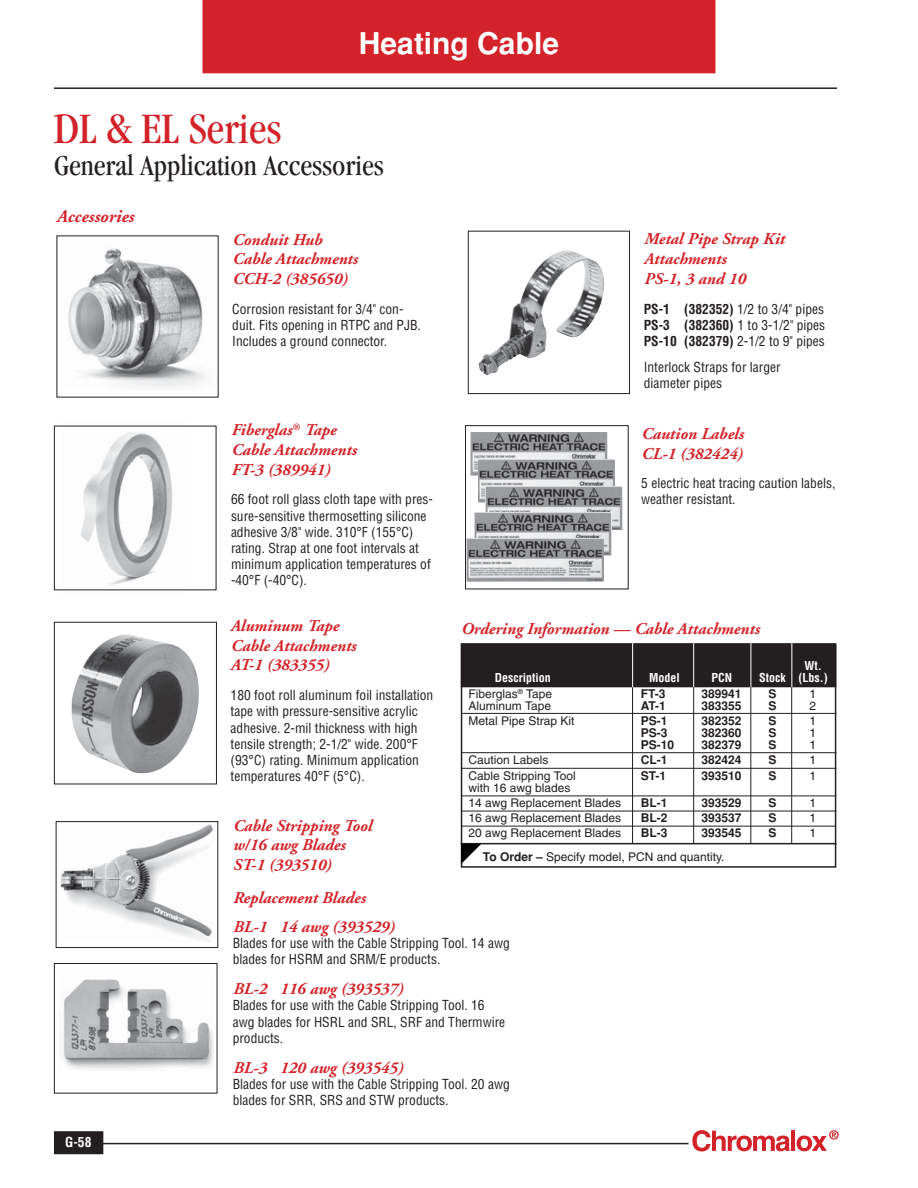
<style>
.page{position:relative;width:918px;height:1188px;background:#fff}
.page>*{position:absolute;margin:0;border:0;box-sizing:border-box;transform-origin:0 0}
.t1{font:condensed 45px "Garamond";color:#d32229}
.t2{font:condensed 30px "Garamond";color:#231f20}
.t3{font:700 30px "Helvetica";color:#fff}
.t4{font:italic 700 18px "Adobe Garamond";color:#d32229}
.t5{font:italic 700 16.5px/19.8px "Adobe Garamond";color:#d32229}
.t6{font:condensed 13.5px/16.2px "Helvetica";color:#231f20}
.t7{font:700 condensed 13.5px "Helvetica";color:#fff}
.t8{font:12px/15.3px "Helvetica";color:#231f20}
.t9{font:700 12px "Helvetica";color:#231f20}
.t10{font:700 condensed 12px "Helvetica";color:#fff}
.s1{font-weight:700}
</style>
<div class="page">
<div style="left:55px;top:1132px;width:48px;height:22px;background:#231f20"></div>
<div style="left:54px;top:1131px;width:49px;height:23px;border:2px solid #231f20"></div>
<svg style="left:692px;top:1130px;width:98px;height:21px"></svg>
<hr style="left:791px;top:1131px;width:4px;height:20px;background:#d32229">
<svg style="left:797px;top:1130px;width:42px;height:21px"></svg>
<hr style="left:54px;top:87px;width:783px;height:2px;background:#231f20">
<hr style="left:99px;top:1143px;width:589px;height:1px;background:#231f20">
<div style="left:202px;top:0;width:514px;height:73px;background:#d32229"></div>
<svg style="left:53px;top:235px;width:166px;height:550px"></svg>
<div style="left:468px;top:231px;width:162px;height:163px;border:1px solid #231f20"></div>
<div style="left:465px;top:425px;width:164px;height:164px;border:1px solid #231f20"></div>
<img style="left:60px;top:821px;width:159px;height:121px">
<div style="left:56px;top:821px;width:162px;height:127px;border:1px solid #231f20"></div>
<img style="left:63px;top:979px;width:151px;height:91px">
<div style="left:54px;top:963px;width:163px;height:131px;border:1px solid #231f20"></div>
<svg style="left:460px;top:643px;width:377px;height:225px"></svg>
<div style="left:462px;top:644px;width:374px;height:43px;background:#231f20"></div>
<div style="left:461px;top:643px;width:375px;height:44px;border:2px solid #231f20"></div>
<hr style="left:632px;top:641px;width:1px;height:47px;background:#fff">
<hr style="left:462px;top:713px;width:374px;height:1px;background:#231f20">
<hr style="left:632px;top:687px;width:1px;height:157px;background:#231f20">
<svg style="left:461px;top:844px;width:20px;height:20px"></svg>
<hr style="left:693px;top:682px;width:1px;height:162px;background:#231f20">
<hr style="left:750px;top:682px;width:1px;height:162px;background:#231f20">
<hr style="left:693px;top:639px;width:1px;height:48px;background:#fff">
<hr style="left:751px;top:641px;width:1px;height:46px;background:#fff">
<hr style="left:791px;top:682px;width:1px;height:162px;background:#231f20">
<hr style="left:791px;top:641px;width:1px;height:46px;background:#fff">
<hr style="left:462px;top:752px;width:374px;height:1px;background:#231f20">
<hr style="left:462px;top:811px;width:374px;height:1px;background:#231f20">
<hr style="left:462px;top:826px;width:374px;height:1px;background:#231f20">
<hr style="left:462px;top:768px;width:374px;height:1px;background:#231f20">
<hr style="left:462px;top:796px;width:374px;height:1px;background:#231f20">
<img style="left:62px;top:420px;width:122px;height:176px">
<img style="left:471px;top:432px;width:136px;height:43px">
<img style="left:478px;top:459px;width:137px;height:43px">
<img style="left:486px;top:487px;width:136px;height:43px">
<img style="left:474px;top:513px;width:137px;height:43px">
<img style="left:467px;top:538px;width:137px;height:43px">
<img style="left:479px;top:251px;width:125px;height:124px">
<h2 class="t3" style="left:359px;top:33px;width:202px">Heating Cable</h2>
<h1 class="t1" style="left:54px;top:111px;width:229px">DL &amp; EL Series</h1>
<h2 class="t2" style="left:54px;top:154px;width:331px">General Application Accessories</h2>
<h3 class="t4" style="left:56px;top:209px;width:79px">Accessories</h3>
<p class="t7" style="left:65px;top:1137px;width:28px">G-58</p>
<p class="t5" style="left:232px;top:231px;width:127px">Conduit Hub<br>Cable Attachments<br>CCH-2 (385650)</p>
<p class="t6" style="left:232px;top:302px;width:190px">Corrosion resistant for 3/4" con&shy;duit. Fits opening in RTPC and PJB.<br>Includes a ground connector.</p>
<p class="t5" style="left:231px;top:421px;width:127px">Fiberglas<sup>®</sup> Tape<br>Cable Attachments<br>FT-3 (389941)</p>
<p class="t6" style="left:231px;top:492px;width:204px">66 foot roll glass cloth tape with pres&shy;sure-sensitive thermosetting silicone adhesive 3/8" wide. 310°F (155°C) rating. Strap at one foot intervals at minimum application temperatures of -40°F (-40°C).</p>
<p class="t5" style="left:231px;top:617px;width:127px">Aluminum Tape<br>Cable Attachments<br>AT-1 (383355)</p>
<p class="t6" style="left:231px;top:688px;width:204px">180 foot roll aluminum foil installation tape with pressure-sensitive acrylic adhesive. 2-mil thickness with high tensile strength; 2-1/2" wide. 200°F (93°C) rating. Minimum application temperatures 40°F (5°C).</p>
<p class="t5" style="left:644px;top:231px;width:142px">Metal Pipe Strap Kit<br>Attachments<br>PS-1, 3 and 10</p>
<p class="t6" style="left:644px;top:302px;width:183px;text-align:justify"><span class="s1">PS-1 (382352)</span> 1/2 to 3/4" pipes <span class="s1">PS-3 (382360)</span> 1 to 3-1/2" pipes <span class="s1">PS-10 (382379)</span> 2-1/2 to 9" pipes</p>
<p class="t6" style="left:644px;top:360px;width:138px">Interlock Straps for larger diameter pipes</p>
<p class="t5" style="left:641px;top:425px;width:104px">Caution Labels<br>CL-1 (382424)</p>
<p class="t6" style="left:641px;top:476px;width:196px">5 electric heat tracing caution labels, weather resistant.</p>
<p class="t5" style="left:461px;top:620px;width:300px">Ordering Information — Cable Attachments</p>
<p class="t10" style="left:804px;top:661px;width:19px">Wt.</p>
<p class="t10" style="left:495px;top:673px;width:57px">Description</p>
<p class="t10" style="left:649px;top:673px;width:32px">Model</p>
<p class="t10" style="left:712px;top:673px;width:22px">PCN</p>
<p class="t10" style="left:759px;top:673px;width:70px">Stock (Lbs.)</p>
<p class="t8" style="left:469px;top:687px;width:85px">Fiberglas<sup>®</sup> Tape</p>
<p class="t9" style="left:641px;top:689px;width:26px">FT-3</p>
<p class="t9" style="left:701px;top:689px;width:42px">389941</p>
<p class="t9" style="left:768px;top:689px;width:10px">S</p>
<p class="t8" style="left:810px;top:687px;width:8px">1</p>
<p class="t8" style="left:469px;top:699px;width:84px">Aluminum Tape</p>
<p class="t9" style="left:641px;top:701px;width:27px">AT-1</p>
<p class="t9" style="left:701px;top:701px;width:42px">383355</p>
<p class="t9" style="left:768px;top:701px;width:10px">S</p>
<p class="t8" style="left:810px;top:699px;width:8px">2</p>
<p class="t8" style="left:469px;top:714px;width:108px">Metal Pipe Strap Kit</p>
<p class="t9" style="left:641px;top:717px;width:28px">PS-1</p>
<p class="t9" style="left:701px;top:717px;width:42px">382352</p>
<p class="t9" style="left:768px;top:717px;width:10px">S</p>
<p class="t8" style="left:810px;top:714px;width:8px">1</p>
<p class="t9" style="left:641px;top:729px;width:28px">PS-3</p>
<p class="t9" style="left:701px;top:729px;width:42px">382360</p>
<p class="t9" style="left:768px;top:729px;width:10px">S</p>
<p class="t8" style="left:810px;top:726px;width:8px">1</p>
<p class="t9" style="left:641px;top:741px;width:35px">PS-10</p>
<p class="t9" style="left:701px;top:741px;width:42px">382379</p>
<p class="t9" style="left:768px;top:741px;width:10px">S</p>
<p class="t8" style="left:810px;top:738px;width:8px">1</p>
<p class="t8" style="left:469px;top:754px;width:82px">Caution Labels</p>
<p class="t9" style="left:641px;top:756px;width:28px">CL-1</p>
<p class="t9" style="left:701px;top:756px;width:42px">382424</p>
<p class="t9" style="left:768px;top:756px;width:10px">S</p>
<p class="t8" style="left:810px;top:754px;width:8px">1</p>
<p class="t8" style="left:469px;top:769px;width:109px">Cable Stripping Tool</p>
<p class="t9" style="left:641px;top:771px;width:27px">ST-1</p>
<p class="t9" style="left:701px;top:771px;width:42px">393510</p>
<p class="t9" style="left:768px;top:771px;width:10px">S</p>
<p class="t8" style="left:810px;top:769px;width:8px">1</p>
<p class="t8" style="left:469px;top:781px;width:154px">with 16 awg blades<br>14 awg Replacement Blades</p>
<p class="t9" style="left:641px;top:798px;width:28px">BL-1</p>
<p class="t9" style="left:701px;top:798px;width:42px">393529</p>
<p class="t9" style="left:768px;top:798px;width:10px">S</p>
<p class="t8" style="left:810px;top:796px;width:8px">1</p>
<p class="t8" style="left:469px;top:811px;width:154px">16 awg Replacement Blades</p>
<p class="t9" style="left:641px;top:813px;width:28px">BL-2</p>
<p class="t9" style="left:701px;top:813px;width:42px">393537</p>
<p class="t9" style="left:768px;top:813px;width:10px">S</p>
<p class="t8" style="left:810px;top:811px;width:8px">1</p>
<p class="t8" style="left:469px;top:827px;width:154px">20 awg Replacement Blades</p>
<p class="t9" style="left:641px;top:829px;width:28px">BL-3</p>
<p class="t9" style="left:701px;top:829px;width:42px">393545</p>
<p class="t9" style="left:768px;top:829px;width:10px">S</p>
<p class="t8" style="left:810px;top:827px;width:8px">1</p>
<p class="t5" style="left:233px;top:817px;width:140px">Cable Stripping Tool w/16 awg Blades<br>ST-1 (393510)</p>
<p class="t5" style="left:233px;top:886px;width:163px;line-height:28.3px">Replacement Blades<br>BL-1 14 awg (393529)</p>
<p class="t6" style="left:233px;top:936px;width:279px">Blades for use with the Cable Stripping Tool. 14 awg blades for HSRM and SRM/E products.</p>
<p class="t5" style="left:233px;top:981px;width:172px">BL-2 116 awg (393537)</p>
<p class="t6" style="left:233px;top:999px;width:274px">Blades for use with the Cable Stripping Tool. 16 awg blades for HSRL and SRL, SRF and Thermwire products.</p>
<p class="t5" style="left:233px;top:1059px;width:172px">BL-3 120 awg (393545)</p>
<p class="t6" style="left:233px;top:1077px;width:279px">Blades for use with the Cable Stripping Tool. 20 awg blades for SRR, SRS and STW products.</p>
<p class="t8" style="left:483px;top:850px;width:243px"><span class="s1">To Order –</span> Specify model, PCN and quantity.</p>
</div>
